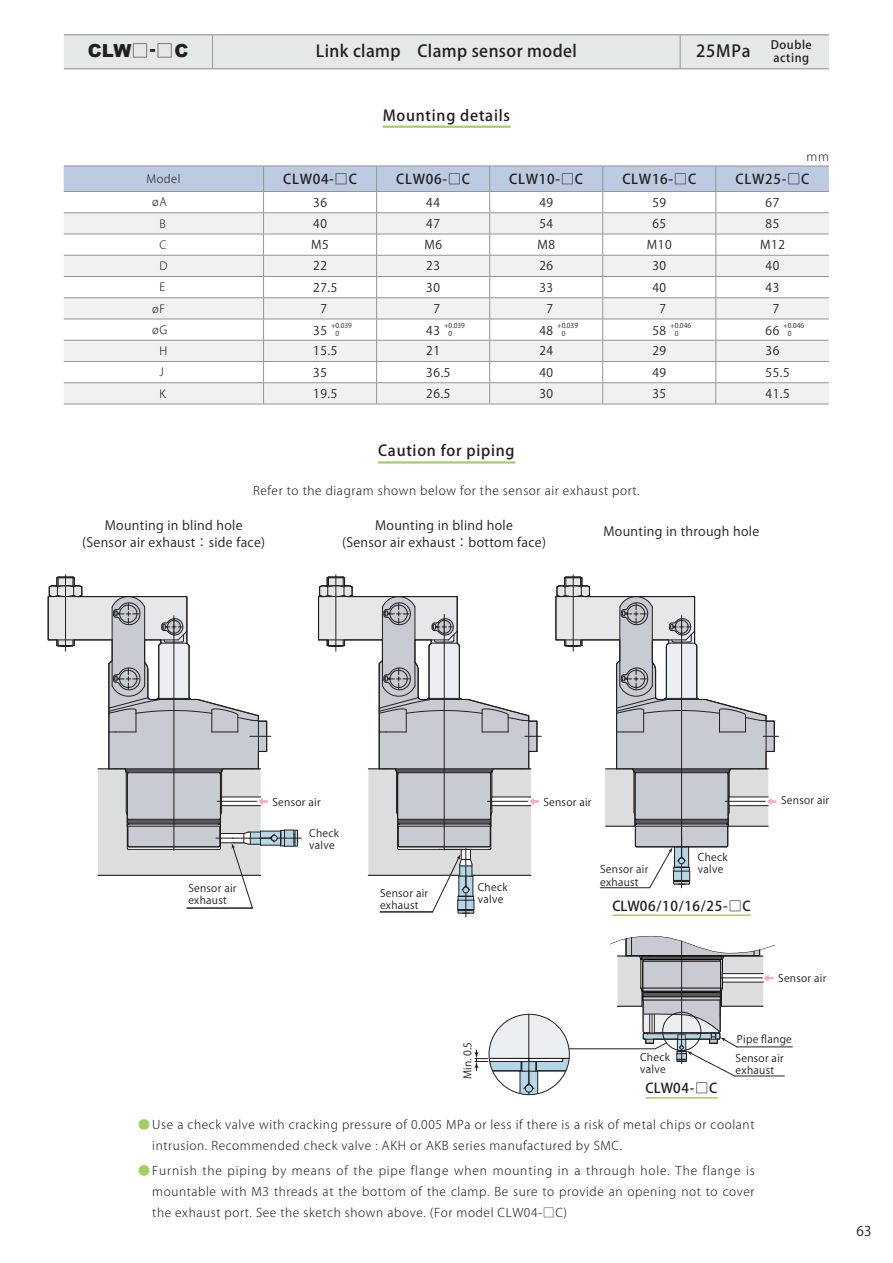
<style>
.page{position:relative;width:893px;height:1263px;background:#fff}
.page>*{position:absolute;margin:0;border:0;box-sizing:border-box;transform-origin:0 0}
.t1{font:900 18px "Arial";color:#231f20}
.t2{font:16.5px "Koz Go Pro Medium 90 msp RKSJ H";letter-spacing:.025em;color:#231f20}
.t3{font:15px "Koz Go Pro Medium 90 msp RKSJ H";letter-spacing:.05em;color:#231f20}
.t4{font:13.5px "Koz Go Pro Medium 90 msp RKSJ H";letter-spacing:.05em;color:#231f20}
.t5{font:13.5px "Koz Go Pro Regular 90 msp RKSJ H";color:#231f20}
.t6{font:12.75px/17.4px "Koz Go Pro Regular 90 msp RKSJ H";letter-spacing:.025em;color:#231f20;text-align:center}
.t7{font:12px/21px "Koz Go Pro Light 90 msp RKSJ H";letter-spacing:.05em;color:#231f20}
.t8{font:12px "Koz Go Pro Regular 90 msp RKSJ H";letter-spacing:.05em;color:#231f20}
.t9{font:11.55px/13px "Koz Go Pro Medium 90 msp RKSJ H";letter-spacing:.05em;color:#231f20}
.t10{font:11.25px "Koz Go Pro Light 90 msp RKSJ H";letter-spacing:.05em;color:#231f20}
.t11{font:10.5px/12px "Koz Go Pro Regular 90 msp RKSJ H";letter-spacing:.025em;color:#231f20}
.t12{font:6.75px/7.5px "Koz Go Pro Regular 90 msp RKSJ H";color:#231f20}
.s1{font-family:"Koz Go Pro Extra Light 90 msp RKSJ H";font-weight:400;font-size:17.25px}
.s2{font-size:17.25px}
.s3{font-family:"Koz Go Pro Regular 90 msp RKSJ H";color:#a3cf62}
</style>
<div class="page">
<div style="left:64px;top:35px;width:765px;height:33px;background:#e4e9e6"></div>
<hr style="left:212px;top:35px;width:1px;height:33px;background:#939598">
<hr style="left:680px;top:35px;width:1px;height:33px;background:#939598">
<hr style="left:64px;top:34px;width:765px;height:1px;background:#939598">
<hr style="left:64px;top:68px;width:765px;height:1px;background:#939598">
<hr style="left:573px;top:575px;width:1px;height:76px;background:#231f20">
<hr style="left:336px;top:575px;width:1px;height:76px;background:#231f20">
<hr style="left:65px;top:575px;width:1px;height:76px;background:#231f20">
<svg style="left:555px;top:576px;width:224px;height:312px"></svg>
<hr style="left:600px;top:887px;width:50px;height:1px;background:#231f20">
<svg style="left:47px;top:576px;width:254px;height:333px"></svg>
<hr style="left:187px;top:908px;width:65px;height:1px;background:#231f20">
<svg style="left:317px;top:576px;width:224px;height:341px"></svg>
<hr style="left:380px;top:912px;width:53px;height:1px;background:#231f20">
<hr style="left:737px;top:1047px;width:55px;height:1px;background:#231f20">
<svg style="left:474px;top:936px;width:301px;height:159px"></svg>
<hr style="left:735px;top:1076px;width:49px;height:1px;background:#231f20">
<svg style="left:64px;top:166px;width:765px;height:238px"></svg>
<hr style="left:64px;top:404px;width:200px;height:1px;background:#939598">
<hr style="left:264px;top:404px;width:226px;height:1px;background:#939598">
<hr style="left:490px;top:404px;width:113px;height:1px;background:#939598">
<hr style="left:603px;top:404px;width:226px;height:1px;background:#939598">
<hr style="left:378px;top:461px;width:137px;height:3px;background:#a3cf62">
<hr style="left:383px;top:126px;width:128px;height:2px;background:#a3cf62">
<hr style="left:646px;top:1097px;width:71px;height:2px;background:#a3cf62">
<hr style="left:612px;top:914px;width:139px;height:2px;background:#a3cf62">
<h1 class="t1" style="left:88px;top:37px;width:102px">CLW<span class="s1">□</span><span class="s2">-</span><span class="s1">□</span>C</h1>
<h2 class="t2" style="left:316px;top:45px;width:262px">Link clamp Clamp sensor model</h2>
<h2 class="t2" style="left:696px;top:45px;width:73px">25MPa　</h2>
<p class="t9" style="left:771px;top:40px;width:43px">Double acting</p>
<p class="t3" style="left:383px;top:109px;width:129px">Mounting details</p>
<p class="t7" style="left:806px;top:148px;width:24px">mm</p>
<p class="t10" style="left:146px;top:174px;width:36px">Model</p>
<p class="t4" style="left:283px;top:174px;width:75px">CLW04-□C</p>
<p class="t4" style="left:396px;top:174px;width:75px">CLW06-□C</p>
<p class="t4" style="left:509px;top:174px;width:75px">CLW10-□C</p>
<p class="t4" style="left:622px;top:174px;width:75px">CLW16-□C</p>
<p class="t4" style="left:735px;top:174px;width:75px">CLW25-□C</p>
<p class="t10" style="left:152px;top:198px;width:16px">øA</p>
<p class="t8" style="left:313px;top:198px;width:15px">36</p>
<p class="t8" style="left:426px;top:198px;width:15px">44</p>
<p class="t8" style="left:539px;top:198px;width:15px">49</p>
<p class="t8" style="left:652px;top:198px;width:15px">59</p>
<p class="t8" style="left:765px;top:198px;width:15px">67</p>
<p class="t10" style="left:159px;top:219px;width:8px">B</p>
<p class="t8" style="left:313px;top:219px;width:15px">40</p>
<p class="t8" style="left:426px;top:219px;width:15px">47</p>
<p class="t8" style="left:539px;top:219px;width:15px">54</p>
<p class="t8" style="left:652px;top:219px;width:15px">65</p>
<p class="t8" style="left:765px;top:219px;width:15px">85</p>
<p class="t10" style="left:159px;top:240px;width:9px">C</p>
<p class="t8" style="left:311px;top:240px;width:19px">M5</p>
<p class="t8" style="left:424px;top:240px;width:19px">M6</p>
<p class="t8" style="left:537px;top:240px;width:19px">M8</p>
<p class="t8" style="left:647px;top:240px;width:26px">M10</p>
<p class="t8" style="left:760px;top:240px;width:26px">M12</p>
<p class="t10" style="left:159px;top:262px;width:10px">D</p>
<p class="t8" style="left:313px;top:261px;width:15px">22</p>
<p class="t8" style="left:426px;top:261px;width:15px">23</p>
<p class="t8" style="left:539px;top:261px;width:15px">26</p>
<p class="t8" style="left:652px;top:261px;width:15px">30</p>
<p class="t8" style="left:765px;top:261px;width:15px">40</p>
<p class="t10" style="left:159px;top:283px;width:7px">E</p>
<p class="t8" style="left:313px;top:283px;width:26px">27.5</p>
<p class="t8" style="left:426px;top:283px;width:15px">30</p>
<p class="t8" style="left:539px;top:283px;width:15px">33</p>
<p class="t8" style="left:652px;top:283px;width:15px">40</p>
<p class="t8" style="left:765px;top:283px;width:15px">43</p>
<p class="t10" style="left:152px;top:304px;width:14px">øF</p>
<p class="t8" style="left:320px;top:304px;width:8px">7</p>
<p class="t8" style="left:433px;top:304px;width:8px">7</p>
<p class="t8" style="left:546px;top:304px;width:8px">7</p>
<p class="t8" style="left:660px;top:304px;width:8px">7</p>
<p class="t8" style="left:773px;top:304px;width:8px">7</p>
<p class="t10" style="left:152px;top:325px;width:16px">øG</p>
<p class="t8" style="left:313px;top:326px;width:15px">35</p>
<p class="t12" style="left:336px;top:323px;width:18px;text-indent:-5px">+0.039<br>0</p>
<p class="t8" style="left:426px;top:326px;width:15px">43</p>
<p class="t12" style="left:449px;top:323px;width:18px;text-indent:-5px">+0.039<br>0</p>
<p class="t8" style="left:539px;top:326px;width:15px">48</p>
<p class="t12" style="left:562px;top:323px;width:18px;text-indent:-5px">+0.039<br>0</p>
<p class="t8" style="left:652px;top:326px;width:15px">58</p>
<p class="t12" style="left:675px;top:323px;width:18px;text-indent:-5px">+0.046<br>0</p>
<p class="t8" style="left:765px;top:326px;width:15px">66</p>
<p class="t12" style="left:788px;top:323px;width:18px;text-indent:-5px">+0.046<br>0</p>
<p class="t10" style="left:159px;top:347px;width:9px">H</p>
<p class="t8" style="left:313px;top:346px;width:26px">15.5</p>
<p class="t8" style="left:426px;top:346px;width:15px">21</p>
<p class="t8" style="left:539px;top:346px;width:15px">24</p>
<p class="t8" style="left:652px;top:346px;width:15px">29</p>
<p class="t8" style="left:765px;top:346px;width:15px">36</p>
<p class="t10" style="left:159px;top:368px;width:6px">J</p>
<p class="t8" style="left:313px;top:368px;width:15px">35</p>
<p class="t8" style="left:426px;top:368px;width:26px">36.5</p>
<p class="t8" style="left:539px;top:368px;width:15px">40</p>
<p class="t8" style="left:652px;top:368px;width:15px">49</p>
<p class="t8" style="left:765px;top:368px;width:26px">55.5</p>
<p class="t10" style="left:159px;top:389px;width:8px">K</p>
<p class="t8" style="left:313px;top:389px;width:26px">19.5</p>
<p class="t8" style="left:426px;top:389px;width:26px">26.5</p>
<p class="t8" style="left:539px;top:389px;width:15px">30</p>
<p class="t8" style="left:652px;top:389px;width:15px">35</p>
<p class="t8" style="left:765px;top:389px;width:26px">41.5</p>
<p class="t3" style="left:378px;top:445px;width:138px">Caution for piping</p>
<p class="t7" style="left:253px;top:482px;width:388px">Refer to the diagram shown below for the sensor air exhaust port.</p>
<p class="t6" style="left:82px;top:518px;width:184px">Mounting in blind hole (Sensor air exhaust：side face)</p>
<p class="t6" style="left:342px;top:518px;width:205px">Mounting in blind hole<br>(Sensor air exhaust：bottom face)</p>
<p class="t6" style="left:603px;top:525px;width:157px">Mounting in through hole</p>
<p class="t11" style="left:272px;top:797px;width:50px">Sensor air</p>
<p class="t11" style="left:309px;top:829px;width:31px">Check valve</p>
<p class="t11" style="left:188px;top:883px;width:50px">Sensor air exhaust</p>
<p class="t11" style="left:380px;top:889px;width:50px">Sensor air exhaust</p>
<p class="t11" style="left:478px;top:883px;width:31px">Check valve</p>
<p class="t11" style="left:463px;top:1079px;width:38px;rotate:-90deg">Min. 0.5</p>
<p class="t11" style="left:543px;top:797px;width:50px">Sensor air</p>
<p class="t11" style="left:781px;top:796px;width:50px">Sensor air</p>
<p class="t11" style="left:600px;top:864px;width:50px;line-height:12.6px">Sensor air exhaust</p>
<p class="t11" style="left:698px;top:852px;width:31px">Check valve</p>
<p class="t4" style="left:612px;top:901px;width:140px">CLW06/10/16/25-□C</p>
<p class="t11" style="left:778px;top:973px;width:50px">Sensor air</p>
<p class="t11" style="left:640px;top:1052px;width:31px">Check valve</p>
<p class="t4" style="left:646px;top:1083px;width:73px">CLW04-□C</p>
<p class="t11" style="left:736px;top:1031px;width:58px;line-height:19.2px">Pipe flange<br>Sensor air</p>
<p class="t11" style="left:736px;top:1065px;width:40px">exhaust</p>
<p class="t7" style="left:152px;top:1115px;width:604px;text-indent:-14px"><span class="s3">●</span> Use a check valve with cracking pressure of 0.005 MPa or less if there is a risk of metal chips or coolant intrusion. Recommended check valve : AKH or AKB series manufactured by SMC.</p>
<p class="t7" style="left:152px;top:1161px;width:604px;text-align:justify;text-indent:-14px"><span class="s3">●</span>Furnish the piping by means of the pipe flange when mounting in a through hole. The flange is mountable with M3 threads at the bottom of the clamp. Be sure to provide an opening not to cover the exhaust port. See the sketch shown above. (For model CLW04-□C)</p>
<p class="t5" style="left:856px;top:1226px;width:16px">63</p>
</div>
